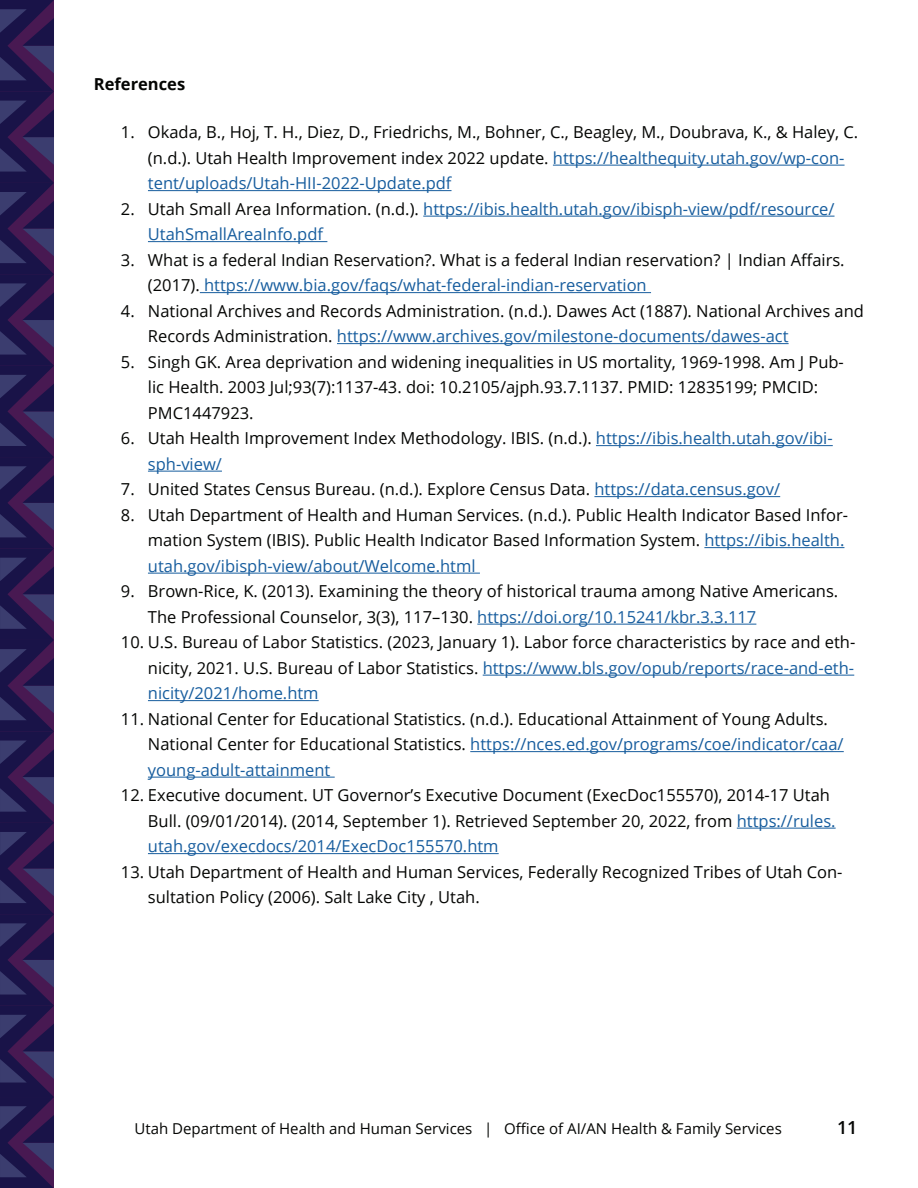
<style>
.page{position:relative;width:918px;height:1188px;background:#fff}
.page>*{position:absolute;margin:0;border:0;box-sizing:border-box;transform-origin:0 0}
.t1{font:600 18px "Open Sans";color:#040503}
.t2{font:16.5px/25.5px "Open Sans";color:#040503}
.t3{font:16.5px/25.5px "Open Sans";color:#175d9e}
.t4{font:700 16.5px "Open Sans";color:#040503}
.t5{font:15px "Open Sans";color:#040503}
.s1{color:#175d9e}
.s2{color:#040503}
</style>
<div class="page">
<svg style="left:0;top:0;width:54px;height:1188px;background:#2c1d52"></svg>
<hr style="left:553px;top:165px;width:292px;height:1px;background:#175d9e">
<hr style="left:148px;top:190px;width:304px;height:1px;background:#175d9e">
<hr style="left:423px;top:216px;width:412px;height:1px;background:#175d9e">
<hr style="left:148px;top:241px;width:179px;height:1px;background:#175d9e">
<hr style="left:200px;top:292px;width:451px;height:1px;background:#175d9e">
<hr style="left:337px;top:343px;width:452px;height:1px;background:#175d9e">
<hr style="left:596px;top:445px;width:237px;height:1px;background:#175d9e">
<hr style="left:148px;top:471px;width:74px;height:1px;background:#175d9e">
<hr style="left:594px;top:496px;width:186px;height:1px;background:#175d9e">
<hr style="left:704px;top:547px;width:140px;height:1px;background:#175d9e">
<hr style="left:148px;top:573px;width:332px;height:1px;background:#175d9e">
<hr style="left:477px;top:624px;width:279px;height:1px;background:#175d9e">
<hr style="left:483px;top:675px;width:371px;height:1px;background:#175d9e">
<hr style="left:148px;top:700px;width:171px;height:1px;background:#175d9e">
<hr style="left:470px;top:751px;width:374px;height:1px;background:#175d9e">
<hr style="left:148px;top:777px;width:187px;height:1px;background:#175d9e">
<hr style="left:737px;top:828px;width:99px;height:1px;background:#175d9e">
<hr style="left:148px;top:853px;width:351px;height:1px;background:#175d9e">
<p class="t4" style="left:94px;top:73px;width:93px">References</p>
<p class="t2" style="left:148px;top:119px;width:712px;text-indent:-27px">1. Okada, B., Hoj, T. H., Diez, D., Friedrichs, M., Bohner, C., Beagley, M., Doubrava, K., &amp; Haley, C. (n.d.). Utah Health Improvement index 2022 update. <span class="s1">https://healthequity.utah.gov/wp-con&shy;tent/uploads/Utah-HII-2022-Update.pdf</span></p>
<p class="t3" style="left:148px;top:196px;width:688px;text-indent:-27px"><span class="s2">2. Utah Small Area Information. (n.d.).</span> https://ibis.health.utah.gov/ibisph-view/pdf/resource/<br>UtahSmallAreaInfo.pdf</p>
<p class="t2" style="left:148px;top:247px;width:698px;text-indent:-27px">3. What is a federal Indian Reservation?. What is a federal Indian reservation? | Indian Affairs. (2017). <span class="s1">https://www.bia.gov/faqs/what-federal-indian-reservation</span></p>
<p class="t2" style="left:148px;top:298px;width:718px;text-indent:-27px">4. National Archives and Records Administration. (n.d.). Dawes Act (1887). National Archives and<br>Records Administration. <span class="s1">https://www.archives.gov/milestone-documents/dawes-act</span></p>
<p class="t2" style="left:148px;top:349px;width:697px;text-indent:-27px">5. Singh GK. Area deprivation and widening inequalities in US mortality, 1969-1998. Am J Pub&shy;lic Health. 2003 Jul;93(7):1137-43. doi: 10.2105/ajph.93.7.1137. PMID: 12835199; PMCID:<br>PMC1447923.</p>
<p class="t2" style="left:148px;top:425px;width:686px;text-indent:-27px">6. Utah Health Improvement Index Methodology. IBIS. (n.d.). <span class="s1">https://ibis.health.utah.gov/ibi&shy;sph-view/</span></p>
<p class="t2" style="left:121px;top:476px;width:661px">7. United States Census Bureau. (n.d.). Explore Census Data. <span class="s1">https://data.census.gov/</span></p>
<p class="t2" style="left:148px;top:502px;width:702px;text-indent:-27px">8. Utah Department of Health and Human Services. (n.d.). Public Health Indicator Based Infor&shy;mation System (IBIS). Public Health Indicator Based Information System. <span class="s1">https://ibis.health. utah.gov/ibisph-view/about/Welcome.html</span></p>
<p class="t2" style="left:148px;top:578px;width:692px;text-indent:-27px">9. Brown-Rice, K. (2013). Examining the theory of historical trauma among Native Americans.<br>The Professional Counselor, 3(3), 117–130. <span class="s1">https://doi.org/10.15241/kbr.3.3.117</span></p>
<p class="t2" style="left:148px;top:629px;width:709px;text-align:justify;text-indent:-27px">10. U.S. Bureau of Labor Statistics. (2023, January 1). Labor force characteristics by race and eth&shy;nicity, 2021. U.S. Bureau of Labor Statistics. <span class="s1">https://www.bls.gov/opub/reports/race-and-eth&shy;nicity/2021/home.htm</span></p>
<p class="t2" style="left:148px;top:706px;width:697px;text-indent:-27px">11. National Center for Educational Statistics. (n.d.). Educational Attainment of Young Adults.<br>National Center for Educational Statistics. <span class="s1">https://nces.ed.gov/programs/coe/indicator/caa/ young-adult-attainment</span></p>
<p class="t2" style="left:148px;top:782px;width:689px;text-indent:-27px">12. Executive document. UT Governor’s Executive Document (ExecDoc155570), 2014-17 Utah<br>Bull. (09/01/2014). (2014, September 1). Retrieved September 20, 2022, from <span class="s1">https://rules. utah.gov/execdocs/2014/ExecDoc155570.htm</span></p>
<p class="t2" style="left:148px;top:859px;width:696px;text-indent:-27px">13. Utah Department of Health and Human Services, Federally Recognized Tribes of Utah Con&shy;sultation Policy (2006). Salt Lake City , Utah.</p>
<p class="t5" style="left:134px;top:1118px;width:649px">Utah Department of Health and Human Services | Office of AI/AN Health &amp; Family Services</p>
<p class="t1" style="left:837px;top:1115px;width:22px">11</p>
</div>
